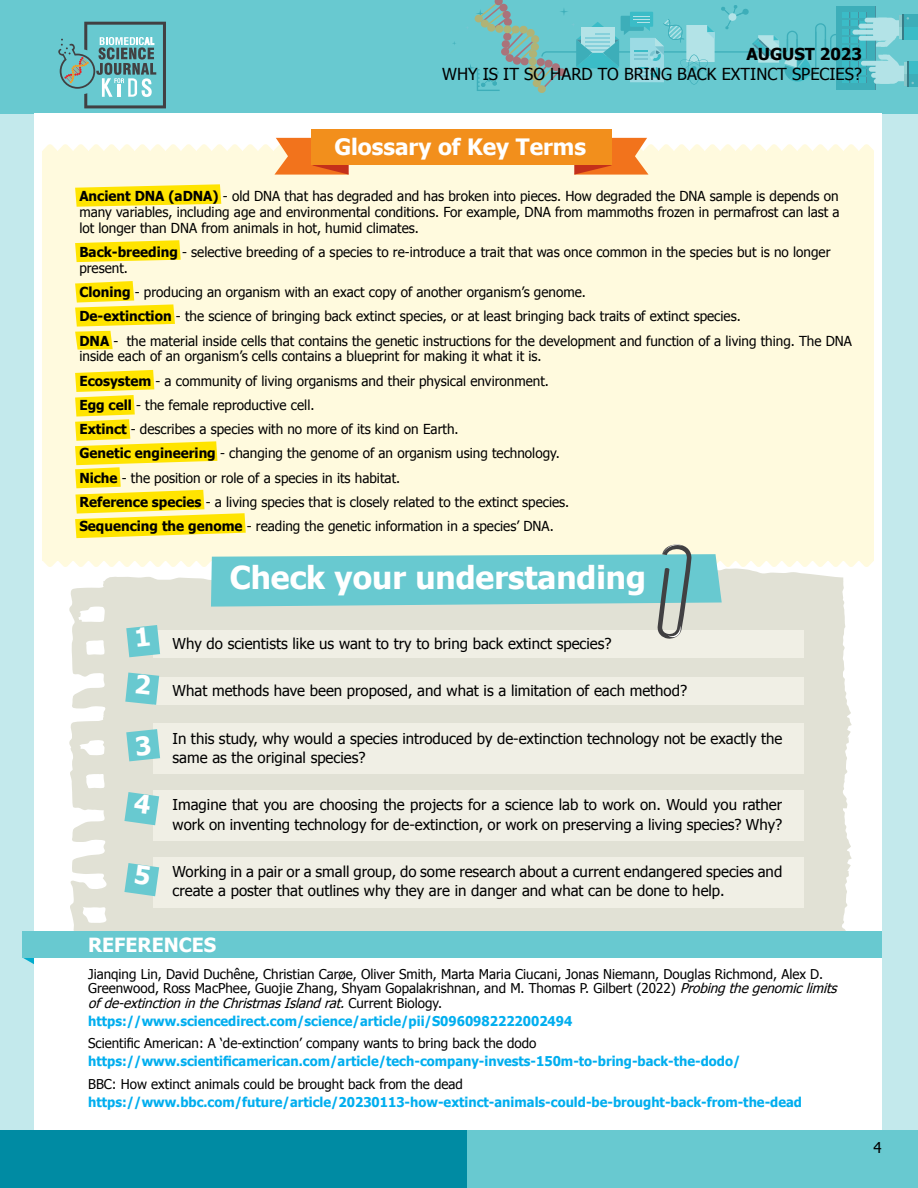
<style>
.page{position:relative;width:918px;height:1188px;background:#c3e9ec}
.page>*{position:absolute;margin:0;border:0;box-sizing:border-box;transform-origin:0 0}
.t1{font:700 31.5px "Tahoma";color:#fff}
.t2{font:700 22.5px "Tahoma";color:#fff}
.t3{font:700 19.5px "Tahoma";color:#fff}
.t4{font:16.5px "Tahoma";color:#000}
.t5{font:700 16.5px "Tahoma";color:#000}
.t6{font:15px/19.5px "Tahoma";color:#000}
.t7{font:13.8px/24.3px "Tahoma";color:#000}
.t8{font:13.5px/13.5px "Tahoma";color:#000}
.t9{font:700 13.5px/18px "Tahoma";color:#00aeef;scale:.96 1}
.s1{font-weight:700}
.s2{font-style:italic}
.s3{font-weight:400;font-style:italic;color:#000}
.s4{font-weight:400;color:#000}
</style>
<div class="page">
<div style="left:0;top:0;width:918px;height:113px;background:#68c9d0"></div>
<div style="left:34px;top:113px;width:847px;height:1028px;background:#fff"></div>
<svg style="left:867px;top:6px;width:8px;height:83px"></svg>
<div style="left:869px;top:67px;width:24px;height:5px;background:#b3e3e7;border-radius:2px"></div>
<div style="left:875px;top:61px;width:24px;height:23px;background:#b3e3e7;border-radius:6px"></div>
<div style="left:874px;top:79px;width:17px;height:5px;background:#b3e3e7;border-radius:2px"></div>
<div style="left:871px;top:73px;width:24px;height:5px;background:#b3e3e7;border-radius:2px"></div>
<div style="left:861px;top:61px;width:24px;height:5px;background:#b3e3e7;border-radius:2px"></div>
<div style="left:873px;top:18px;width:24px;height:23px;background:#b3e3e7;border-radius:6px"></div>
<div style="left:865px;top:18px;width:23px;height:5px;background:#b3e3e7;border-radius:2px"></div>
<div style="left:859px;top:24px;width:23px;height:5px;background:#b3e3e7;border-radius:2px"></div>
<div style="left:859px;top:36px;width:23px;height:5px;background:#b3e3e7;border-radius:2px"></div>
<div style="left:852px;top:30px;width:24px;height:5px;background:#b3e3e7;border-radius:2px"></div>
<svg style="left:878px;top:55px;width:40px;height:32px"></svg>
<div style="left:902px;top:14px;width:16px;height:26px;background:#3bbcc7"></div>
<div style="left:904px;top:14px;width:14px;height:13px;background:#3daeb9"></div>
<svg style="left:876px;top:14px;width:33px;height:33px"></svg>
<svg style="left:467px;top:0;width:400px;height:93px"></svg>
<div style="left:450px;top:1130px;width:468px;height:58px;background:#68c9d0"></div>
<div style="left:0;top:1130px;width:466px;height:58px;background:#008ba3"></div>
<div style="left:43px;top:151px;width:831px;height:410px;background:#fffade"></div>
<svg style="left:42px;top:138px;width:832px;height:37px"></svg>
<div style="left:312px;top:129px;width:300px;height:36px;background:#f28f1c"></div>
<svg style="left:75px;top:184px;width:146px;height:23px;background:#ffe725"></svg>
<svg style="left:75px;top:240px;width:106px;height:22px;background:#ffe61e"></svg>
<svg style="left:75px;top:281px;width:100px;height:69px"></svg>
<div style="left:72px;top:657px;width:775px;height:44px;background:#e1e1d5"></div>
<svg style="left:69px;top:701px;width:783px;height:230px;background:#e3e3d7"></svg>
<div style="left:153px;top:631px;width:651px;height:27px;background:#f0efe5"></div>
<div style="left:153px;top:677px;width:651px;height:27px;background:#f0efe5"></div>
<div style="left:153px;top:724px;width:651px;height:50px;background:#f0efe5"></div>
<div style="left:153px;top:790px;width:651px;height:51px;background:#f0efe5"></div>
<div style="left:153px;top:858px;width:651px;height:50px;background:#f0efe5"></div>
<svg style="left:23px;top:958px;width:11px;height:6px"></svg>
<div style="left:22px;top:931px;width:859px;height:27px;background:#68c9d0"></div>
<svg style="left:58px;top:22px;width:108px;height:86px"></svg>
<svg style="left:124px;top:792px;width:35px;height:33px"></svg>
<svg style="left:124px;top:863px;width:35px;height:33px"></svg>
<svg style="left:126px;top:729px;width:34px;height:32px"></svg>
<svg style="left:42px;top:370px;width:831px;height:287px"></svg>
<svg style="left:125px;top:673px;width:34px;height:32px"></svg>
<p class="t5" style="left:747px;top:43px;width:117px">AUGUST 2023</p>
<p class="t4" style="left:442px;top:63px;width:421px">WHY IS IT SO HARD TO BRING BACK EXTINCT SPECIES?</p>
<h2 class="t2" style="left:334px;top:131px;width:253px">Glossary of Key Terms</h2>
<p class="t7" style="left:79px;top:188px;width:762px;line-height:15.8px;text-align:justify"><span class="s1">Ancient DNA (aDNA)</span> - old DNA that has degraded and has broken into pieces. How degraded the DNA sample is depends on many variables, including age and environmental conditions. For example, DNA from mammoths frozen in permafrost can last a lot longer than DNA from animals in hot, humid climates.</p>
<p class="t7" style="left:79px;top:244px;width:753px;line-height:15.8px"><span class="s1">Back-breeding</span> - selective breeding of a species to re-introduce a trait that was once common in the species but is no longer present.</p>
<p class="t7" style="left:79px;top:279px;width:774px"><span class="s1">Cloning</span> - producing an organism with an exact copy of another organism’s genome.<br><span class="s1">De-extinction</span> - the science of bringing back extinct species, or at least bringing back traits of extinct species.<br><span class="s1">DNA</span> - the material inside cells that contains the genetic instructions for the development and function of a living thing. The DNA</p>
<p class="t7" style="left:79px;top:344px;width:491px">inside each of an organism’s cells contains a blueprint for making it what it is.<br><span class="s1">Ecosystem</span> - a community of living organisms and their physical environment.<br><span class="s1">Egg cell</span> - the female reproductive cell.<br><span class="s1">Extinct</span> - describes a species with no more of its kind on Earth.<br><span class="s1">Genetic engineering</span> - changing the genome of an organism using technology.<br><span class="s1">Niche</span> - the position or role of a species in its habitat.<br><span class="s1">Reference species</span> - a living species that is closely related to the extinct species.<br><span class="s1">Sequencing the genome</span> - reading the genetic information in a species’ DNA.</p>
<h1 class="t1" style="left:230px;top:556px;width:418px">Check your understanding</h1>
<p class="t6" style="left:173px;top:633px;width:441px">Why do scientists like us want to try to bring back extinct species?</p>
<p class="t6" style="left:173px;top:680px;width:516px">What methods have been proposed, and what is a limitation of each method?</p>
<p class="t6" style="left:173px;top:728px;width:611px">In this study, why would a species introduced by de-extinction technology not be exactly the same as the original species?</p>
<p class="t6" style="left:173px;top:794px;width:611px">Imagine that you are choosing the projects for a science lab to work on. Would you rather work on inventing technology for de-extinction, or work on preserving a living species? Why?</p>
<p class="t6" style="left:173px;top:861px;width:611px">Working in a pair or a small group, do some research about a current endangered species and create a poster that outlines why they are in danger and what can be done to help.</p>
<h3 class="t3" style="left:88px;top:932px;width:129px">REFERENCES</h3>
<p class="t8" style="left:88px;top:967px;width:754px">Jianqing Lin, David Duchêne, Christian Carøe, Oliver Smith, Marta Maria Ciucani, Jonas Niemann, Douglas Richmond, Alex D.<br>Greenwood, Ross MacPhee, Guojie Zhang, Shyam Gopalakrishnan, and M. Thomas P. Gilbert (2022) <span class="s2">Probingthegenomiclimits</span></p>
<p class="t9" style="left:88px;top:993px;width:506px"><span class="s3">ofde-extinctionintheChristmasIslandrat.</span><span class="s4">C u r r e n t B i o l o g y . </span>https://www.sciencedirect.com/science/article/pii/S0960982222002494</p>
<p class="t8" style="left:88px;top:1036px;width:450px">Scientific American: A ‘de-extinction’ company wants to bring back the dodo</p>
<p class="t9" style="left:88px;top:1052px;width:681px">https://www.scientificamerican.com/article/tech-company-invests-150m-to-bring-back-the-dodo/</p>
<p class="t8" style="left:88px;top:1076px;width:376px">BBC: How extinct animals could be brought back from the dead</p>
<p class="t9" style="left:88px;top:1092px;width:745px">https://www.bbc.com/future/article/20230113-how-extinct-animals-could-be-brought-back-from-the-dead</p>
<p class="t6" style="left:874px;top:1137px;width:10px">4</p>
</div>
